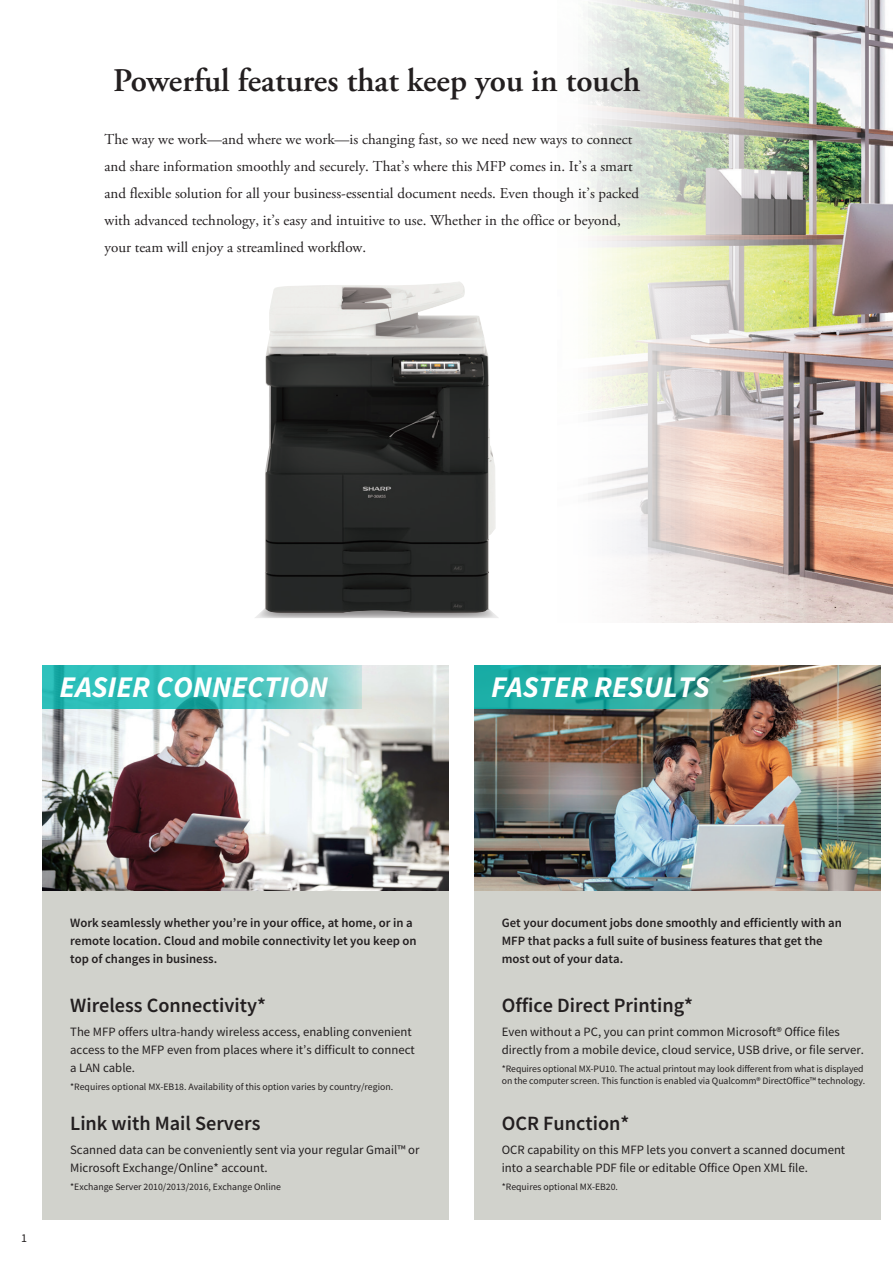
<style>
.page{position:relative;width:893px;height:1263px;background:#fff}
.page>*{position:absolute;margin:0;border:0;box-sizing:border-box;transform-origin:0 0}
.t1{font:600 33px "Adobe Garamond Pro";color:#231f20}
.t2{font:italic 700 30px "Source Sans Pro";color:#fff}
.t3{font:600 20.25px "Source Sans Pro";color:#231f20}
.t4{font:15px/27px "Adobe Garamond Pro";color:#231f20}
.t5{font:12.75px/18px "Source Sans Pro";color:#231f20}
.t6{font:600 12.75px/18px "Source Sans Pro";color:#231f20}
.t7{font:12px "Source Sans Pro";color:#231f20}
.t8{font:9.75px/12px "Source Sans Pro";letter-spacing:-.005em;color:#231f20}
</style>
<div class="page">
<div style="left:43px;top:665px;width:406px;height:555px;background:#d1d2cc"></div>
<div style="left:474px;top:665px;width:406px;height:555px;background:#d1d2cc"></div>
<img style="left:588px;top:0;width:305px;height:623px">
<img style="left:43px;top:665px;width:406px;height:226px">
<img style="left:474px;top:665px;width:406px;height:226px">
<svg style="left:255px;top:608px;width:243px;height:10px"></svg>
<img style="left:265px;top:282px;width:231px;height:331px">
<svg style="left:474px;top:665px;width:276px;height:43px;background:#2fa59a"></svg>
<svg style="left:43px;top:665px;width:318px;height:43px;background:#48c3bd"></svg>
<h1 class="t1" style="left:113px;top:62px;width:529px">Powerful features that keep you in touch</h1>
<p class="t4" style="left:104px;top:126px;width:536px">The way we work—and where we work—is changing fast, so we need new ways to connect and share information smoothly and securely. That’s where this MFP comes in. It’s a smart and flexible solution for all your business-essential document needs. Even though it’s packed with advanced technology, it’s easy and intuitive to use. Whether in the office or beyond, your team will enjoy a streamlined workflow.</p>
<h2 class="t2" style="left:60px;top:667px;width:270px">EASIER CONNECTION</h2>
<h2 class="t2" style="left:491px;top:667px;width:220px">FASTER RESULTS</h2>
<p class="t7" style="left:21px;top:1230px;width:7px">1</p>
<p class="t6" style="left:70px;top:914px;width:348px">Work seamlessly whether you’re in your office, at home, or in a remote location. Cloud and mobile connectivity let you keep on top of changes in business.</p>
<h3 class="t3" style="left:70px;top:992px;width:197px">Wireless Connectivity*</h3>
<p class="t5" style="left:70px;top:1022px;width:346px">The MFP offers ultra-handy wireless access, enabling convenient access to the MFP even from places where it’s difficult to connect a LAN cable.</p>
<p class="t8" style="left:70px;top:1080px;width:324px">*Requires optional MX-EB18. Availability of this option varies by country/region.</p>
<h3 class="t3" style="left:70px;top:1110px;width:192px">Link with Mail Servers</h3>
<p class="t5" style="left:70px;top:1140px;width:351px">Scanned data can be conveniently sent via your regular Gmail™ or<br>Microsoft Exchange/Online* account.</p>
<p class="t8" style="left:70px;top:1180px;width:212px">*Exchange Server 2010/2013/2016, Exchange Online</p>
<p class="t6" style="left:502px;top:914px;width:342px">Get your document jobs done smoothly and efficiently with an<br>MFP that packs a full suite of business features that get the most out of your data.</p>
<h3 class="t3" style="left:502px;top:992px;width:193px">Office Direct Printing*</h3>
<p class="t5" style="left:502px;top:1022px;width:364px">Even without a PC, you can print common Microsoft® Office files directly from a mobile device, cloud service, USB drive, or file server.</p>
<p class="t8" style="left:502px;top:1062px;width:365px">*Requires optional MX-PU10. The actual printout may look different from what is displayed on the computer screen. This function is enabled via Qualcomm® DirectOffice™ technology.</p>
<h3 class="t3" style="left:502px;top:1110px;width:129px">OCR Function*</h3>
<p class="t5" style="left:502px;top:1140px;width:345px">OCR capability on this MFP lets you convert a scanned document into a searchable PDF file or editable Office Open XML file.</p>
<p class="t8" style="left:502px;top:1180px;width:118px">*Requires optional MX-EB20.</p>
</div>
